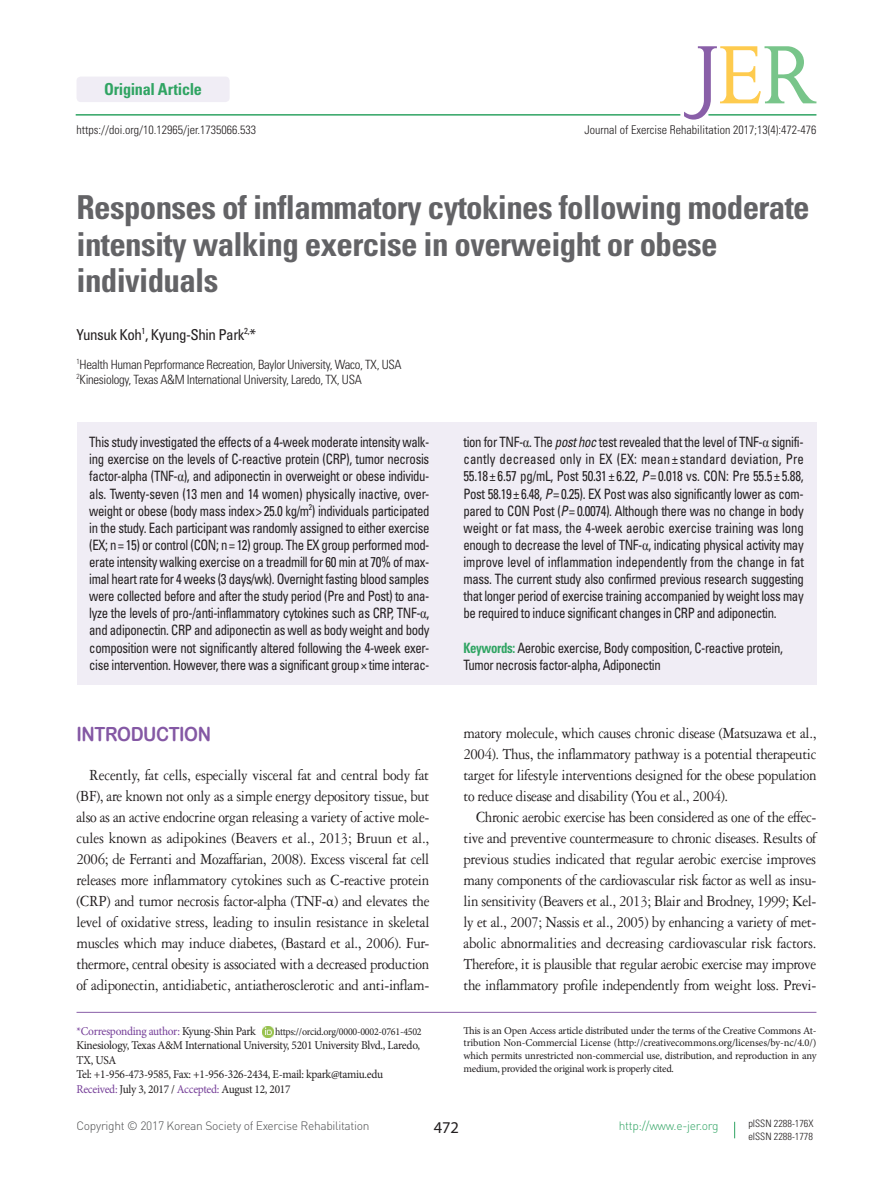
<style>
.page{position:relative;width:893px;height:1191px;background:#fff}
.page>*{position:absolute;margin:0;border:0;box-sizing:border-box;transform-origin:0 0}
.제목{font:700 condensed 33px/36.8px "Univers LT Std";letter-spacing:-.02em;color:#636366}
.본문_대제목{font:19.5px "Arial Rounded MT Bold";letter-spacing:-.025em;color:#8458a4;scale:.9 1}
.본문_영문{font:16.5px/21px "Garamond 3 LT Std";letter-spacing:-.025em;color:#231f20;text-align:justify;scale:.9 1}
.t1{font:700 condensed 16.5px "Univers LT Std";letter-spacing:-.02em;color:#30a463}
.t2{font:16.5px "Myriad Pro";color:#231f20}
.저자{font:condensed 15px "Univers LT Std";letter-spacing:-.03em;color:#231f20}
.t3{font:condensed 14.25px/17.1px "Univers LT Std";letter-spacing:-.03em;color:#231f20;text-align:justify;scale:.9 1}
.저자소속{font:300 condensed 12.75px "Univers LT Std";letter-spacing:-.025em;color:#231f20}
.교신저자{font:12px/14.4px "Minion Pro";letter-spacing:-.025em;color:#231f20;scale:.95 1}
.doi_단락{font:300 condensed 12px "Univers LT Std";color:#231f20}
.t4{font:300 12px "DIN Pro";letter-spacing:-.025em;color:#4b4c4d}
.교신저자-2{font:12px "Minion Pro";letter-spacing:-.03em;color:#753e98;scale:.95 1}
.t5{font:300 12px "DIN Pro";letter-spacing:-.025em;color:#30a463}
.교신저자-3{font:10.5px/12.6px "Minion Pro";letter-spacing:-.025em;color:#231f20;text-align:justify}
.교신저자-4{font:10.5px "Minion Pro";letter-spacing:-.025em;color:#231f20;scale:.95 1}
.t6{font:300 condensed 10.2px "Univers LT Std";color:#231f20}
.s1{font-family:"Times New Roman";font-stretch:normal}
.s2{font-style:italic}
.s3{font-weight:700;color:#30a463}
.s4{font-family:"Minion Pro";font-size:14.85px}
.s5{color:#231f20}
.s6{color:#753e98}
</style>
<div class="page">
<hr style="left:77px;top:1012px;width:739px;height:1px;background:#895fa8">
<svg style="left:734px;top:1121px;width:1px;height:17px"></svg>
<svg style="left:263px;top:1026px;width:10px;height:11px"></svg>
<div style="left:77px;top:422px;width:739px;height:263px;background:#f0edf5"></div>
<div style="left:77px;top:77px;width:153px;height:25px;background:#f0edf5;border-radius:4px"></div>
<hr style="left:76px;top:114px;width:604px;height:2px;background:#30a463">
<svg style="left:684px;top:46px;width:132px;height:74px"></svg>
<p class="t1" style="left:104px;top:79px;width:99px">Original Article</p>
<p class="doi_단락" style="left:77px;top:123px;width:181px">https://doi.org/10.12965/jer.1735066.533</p>
<p class="doi_단락" style="left:585px;top:123px;width:233px">Journal of Exercise Rehabilitation 2017;13(4):472-476</p>
<p class="제목" style="left:77px;top:188px;width:735px">Responses of inflammatory cytokines following moderate intensity walking exercise in overweight or obese individuals</p>
<p class="저자" style="left:77px;top:325px;width:181px">Yunsuk Koh<sup>1</sup>, Kyung-Shin Park<sup>2,</sup>*</p>
<p class="저자소속" style="left:77px;top:356px;width:327px"><sup>1</sup>Health Human Peprformance Recreation, Baylor University, Waco, TX, USA</p>
<p class="저자소속" style="left:77px;top:372px;width:287px"><sup>2</sup>Kinesiology, Texas A&amp;M International University, Laredo, TX, USA</p>
<p class="t3" style="left:89px;top:433px;width:379px">This study investigated the effects of a 4-week moderate intensity walk&shy;ing exercise on the levels of C-reactive protein (CRP), tumor necrosis factor-alpha (TNF-<span class="s1">α</span>), and adiponectin in overweight or obese individu&shy;als. Twenty-seven (13 men and 14 women) physically inactive, over&shy;weight or obese (body mass index&gt; 25.0 kg/m<sup>2</sup>) individuals participated in the study. Each participant was randomly assigned to either exercise (EX; n= 15) or control (CON; n= 12) group. The EX group performed mod&shy;erate intensity walking exercise on a treadmill for 60 min at 70% of max&shy;imal heart rate for 4 weeks (3 days/wk). Overnight fasting blood samples were collected before and after the study period (Pre and Post) to ana&shy;lyze the levels of pro-/anti-inflammatory cytokines such as CRP, TNF-<span class="s1">α</span>, and adiponectin. CRP and adiponectin as well as body weight and body composition were not significantly altered following the 4-week exer&shy;cise intervention. However, there was a significant group× time interac-</p>
<p class="t3" style="left:463px;top:433px;width:380px">tion for TNF-<span class="s1">α</span>. The <span class="s2">post hoc</span> test revealed that the level of TNF-<span class="s1">α</span> signifi&shy;cantly decreased only in EX (EX: mean ± standard deviation, Pre 55.18± 6.57 pg/mL, Post 50.31± 6.22, <span class="s2">P</span>= 0.018 vs. CON: Pre 55.5± 5.88, Post 58.19± 6.48, <span class="s2">P</span>= 0.25). EX Post was also significantly lower as com&shy;pared to CON Post (<span class="s2">P</span>= 0.0074). Although there was no change in body weight or fat mass, the 4-week aerobic exercise training was long enough to decrease the level of TNF-<span class="s1">α</span>, indicating physical activity may improve level of inflammation independently from the change in fat mass. The current study also confirmed previous research suggesting that longer period of exercise training accompanied by weight loss may be required to induce significant changes in CRP and adiponectin.</p>
<p class="t3" style="left:463px;top:638px;width:356px"><span class="s3">Keywords:</span> Aerobic exercise, Body composition, C-reactive protein,<br>Tumor necrosis factor-alpha, Adiponectin</p>
<p class="본문_대제목" style="left:77px;top:722px;width:151px">INTRODUCTION</p>
<p class="본문_영문" style="left:77px;top:764px;width:394px;text-indent:13px">Recently, fat cells, especially visceral fat and central body fat (BF), are known not only as a simple energy depository tissue, but also as an active endocrine organ releasing a variety of active mole&shy;cules known as adipokines (Beavers et al., 2013; Bruun et al., 2006; de Ferranti and Mozaffarian, 2008). Excess visceral fat cell releases more inflammatory cytokines such as C-reactive protein (CRP) and tumor necrosis factor-alpha (TNF-<span class="s4">α</span>) and elevates the level of oxidative stress, leading to insulin resistance in skeletal muscles which may induce diabetes, (Bastard et al., 2006). Fur&shy;thermore, central obesity is associated with a decreased production of adiponectin, antidiabetic, antiatherosclerotic and anti-inflam-</p>
<p class="교신저자-2" style="left:77px;top:1023px;width:190px">*Corresponding author: <span class="s5">Kyung-Shin Park</span></p>
<p class="교신저자-4" style="left:275px;top:1024px;width:156px">https://orcid.org/0000-0002-0761-4502</p>
<p class="교신저자" style="left:77px;top:1038px;width:363px">Kinesiology, Texas A&amp;M International University, 5201 University Blvd., Laredo,<br>TX, USA</p>
<p class="교신저자" style="left:77px;top:1067px;width:324px">Tel: +1-956-473-9585, Fax: +1-956-326-2434, E-mail: kpark@tamiu.edu</p>
<p class="교신저자" style="left:77px;top:1081px;width:227px"><span class="s6">Received:</span> July 3, 2017 / <span class="s6">Accepted:</span> August 12, 2017</p>
<p class="본문_영문" style="left:463px;top:722px;width:394px">matory molecule, which causes chronic disease (Matsuzawa et al., 2004). Thus, the inflammatory pathway is a potential therapeutic target for lifestyle interventions designed for the obese population to reduce disease and disability (You et al., 2004).</p>
<p class="본문_영문" style="left:463px;top:806px;width:394px;text-indent:13px">Chronic aerobic exercise has been considered as one of the effec&shy;tive and preventive countermeasure to chronic diseases. Results of previous studies indicated that regular aerobic exercise improves many components of the cardiovascular risk factor as well as insu&shy;lin sensitivity (Beavers et al., 2013; Blair and Brodney, 1999; Kel&shy;ly et al., 2007; Nassis et al., 2005) by enhancing a variety of met&shy;abolic abnormalities and decreasing cardiovascular risk factors.<br>Therefore, it is plausible that regular aerobic exercise may improve the inflammatory profile independently from weight loss. Previ-</p>
<p class="교신저자-3" style="left:463px;top:1024px;width:355px">This is an Open Access article distributed under the terms of the Creative Commons At&shy;tribution Non-Commercial License (http://creativecommons.org/licenses/by-nc/4.0/) which permits unrestricted non-commercial use, distribution, and reproduction in any medium, provided the original work is properly cited.</p>
<p class="t4" style="left:77px;top:1118px;width:295px">Copyright © 2017 Korean Society of Exercise Rehabilitation</p>
<p class="t5" style="left:619px;top:1118px;width:101px">http://www.e-jer.org</p>
<p class="t6" style="left:748px;top:1117px;width:67px">pISSN 2288-176X</p>
<p class="t6" style="left:748px;top:1129px;width:66px">eISSN 2288-1778</p>
<p class="t2" style="left:434px;top:1116px;width:27px">472</p>
</div>
